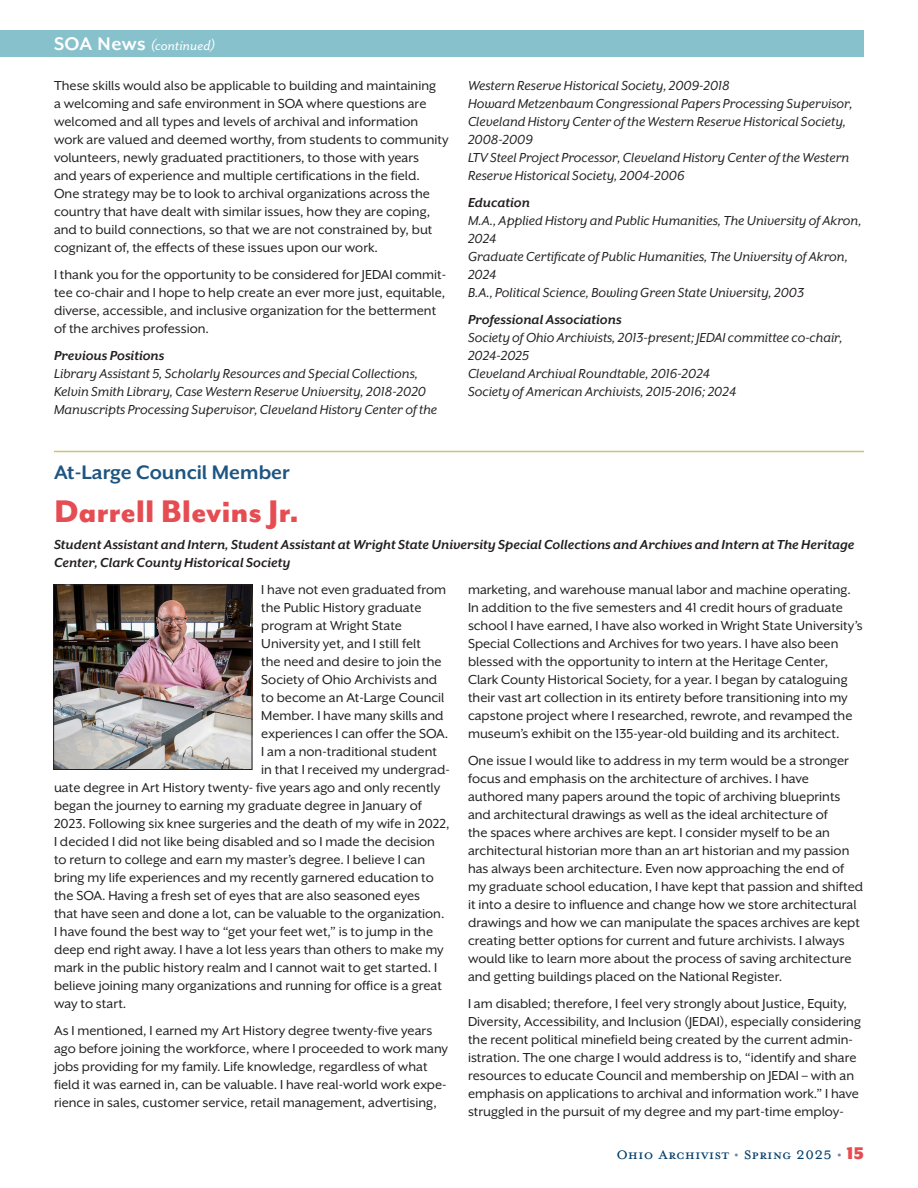
<style>
.page{position:relative;width:918px;height:1188px;background:#fff}
.page>*{position:absolute;margin:0;border:0;box-sizing:border-box;transform-origin:0 0}
.headline_2__small_no_span{font:800 36px "Mr Eaves Mod OT";letter-spacing:-.005em;color:#e54d53}
.subtitle_w_rule_above_no_span{font:700 22.5px "Mr Eaves XL San OT";color:#1e5581}
.t1{font:19.5px "Mrs Eaves Petite Caps OT";color:#003d6a}
.running_head{font:italic 16.5px "Mr Eaves San OT";color:#fff}
.basic{font:15px/18px "Mr Eaves XL San OT";color:#231f20}
.basic-2{font:italic 15px/18px "Mr Eaves XL San OT";color:#231f20}
.Paragraph_basic__span_allStyle_1{font:italic 700 15px/18px "Mr Eaves XL San OT";color:#231f20}
.s1{font-family:"Mr Eaves XL San OT";font-weight:700;font-style:normal;font-size:21px}
.s2{font-weight:700}
.s3{color:#7989a0}
.s4{font-family:"Mr Eaves XL San OT";font-weight:900;color:#e54d53}
</style>
<div class="page">
<div style="left:0;top:30px;width:864px;height:27px;background:#87c1cc"></div>
<hr style="left:54px;top:451px;width:810px;height:1px;background:#ccc56e">
<img style="left:55px;top:586px;width:195px;height:182px">
<div style="left:53px;top:584px;width:199px;height:186px;border:1px solid #231f20"></div>
<h1 class="running_head" style="left:54px;top:36px;width:163px"><span class="s1">SOA News</span> (continued)</h1>
<p class="basic" style="left:54px;top:77px;width:396px">These skills would also be applicable to building and maintaining<br>a welcoming and safe environment in SOA where questions are welcomed and all types and levels of archival and information work are valued and deemed worthy, from students to community volunteers, newly graduated practitioners, to those with years<br>and years of experience and multiple certifications in the field.<br>One strategy may be to look to archival organizations across the country that have dealt with similar issues, how they are coping, and to build connections, so that we are not constrained by, but cognizant of, the effects of these issues upon our work.</p>
<p class="basic" style="left:54px;top:266px;width:394px">I thank you for the opportunity to be considered for JEDAI commit&shy;tee co-chair and I hope to help create an ever more just, equitable, diverse, accessible, and inclusive organization for the betterment of the archives profession.</p>
<p class="basic-2" style="left:54px;top:347px;width:385px"><span class="s2">Previous Positions<br></span>Library Assistant 5, Scholarly Resources and Special Collections, Kelvin Smith Library, Case Western Reserve University, 2018-2020<br>Manuscripts Processing Supervisor, Cleveland History Center of the</p>
<p class="basic-2" style="left:468px;top:77px;width:386px">Western Reserve Historical Society, 2009-2018<br>Howard Metzenbaum Congressional Papers Processing Supervisor, Cleveland History Center of the Western Reserve Historical Society, 2008-2009<br>LTV Steel Project Processor, Cleveland History Center of the Western Reserve Historical Society, 2004-2006</p>
<p class="basic-2" style="left:468px;top:194px;width:395px"><span class="s2">Education<br></span>M.A., Applied History and Public Humanities, The University of Akron, 2024<br>Graduate Certificate of Public Humanities, The University of Akron, 2024<br>B.A., Political Science, Bowling Green State University, 2003</p>
<p class="basic-2" style="left:468px;top:311px;width:376px"><span class="s2">Professional Associations<br></span>Society of Ohio Archivists, 2013-present; JEDAI committee co-chair, 2024-2025<br>Cleveland Archival Roundtable, 2016-2024<br>Society of American Archivists, 2015-2016; 2024</p>
<p class="subtitle_w_rule_above_no_span" style="left:54px;top:460px;width:237px">At-Large Council Member</p>
<h2 class="headline_2__small_no_span" style="left:54px;top:490px;width:246px">Darrell Blevins Jr.</h2>
<p class="Paragraph_basic__span_allStyle_1" style="left:54px;top:536px;width:802px">Student Assistant and Intern, Student Assistant at Wright State University Special Collections and Archives and Intern at The Heritage<br>Center, Clark County Historical Society</p>
<p class="basic" style="left:261px;top:581px;width:186px">I have not even graduated from</p>
<p class="basic" style="left:261px;top:599px;width:162px">the Public History graduate</p>
<p class="basic" style="left:261px;top:617px;width:142px">program at Wright State</p>
<p class="basic" style="left:261px;top:635px;width:161px">University yet, and I still felt</p>
<p class="basic" style="left:261px;top:653px;width:182px">the need and desire to join the</p>
<p class="basic" style="left:261px;top:671px;width:177px">Society of Ohio Archivists and</p>
<p class="basic" style="left:261px;top:689px;width:185px">to become an At-Large Council</p>
<p class="basic" style="left:261px;top:707px;width:184px">Member. I have many skills and</p>
<p class="basic" style="left:261px;top:725px;width:189px">experiences I can offer the SOA.</p>
<p class="basic" style="left:261px;top:743px;width:177px">I am a non-traditional student</p>
<p class="basic" style="left:261px;top:761px;width:190px">in that I received my undergrad-</p>
<p class="basic" style="left:54px;top:779px;width:388px">uate degree in Art History twenty- five years ago and only recently</p>
<p class="basic" style="left:54px;top:797px;width:369px">began the journey to earning my graduate degree in January of</p>
<p class="basic" style="left:54px;top:815px;width:397px">2023. Following six knee surgeries and the death of my wife in 2022,</p>
<p class="basic" style="left:54px;top:833px;width:382px">I decided I did not like being disabled and so I made the decision</p>
<p class="basic" style="left:54px;top:851px;width:373px">to return to college and earn my master’s degree. I believe I can</p>
<p class="basic" style="left:54px;top:869px;width:381px">bring my life experiences and my recently garnered education to</p>
<p class="basic" style="left:54px;top:887px;width:368px">the SOA. Having a fresh set of eyes that are also seasoned eyes</p>
<p class="basic" style="left:54px;top:905px;width:392px">that have seen and done a lot, can be valuable to the organization.</p>
<p class="basic" style="left:54px;top:923px;width:381px">I have found the best way to “get your feet wet,” is to jump in the</p>
<p class="basic" style="left:54px;top:941px;width:391px">deep end right away. I have a lot less years than others to make my</p>
<p class="basic" style="left:54px;top:959px;width:385px">mark in the public history realm and I cannot wait to get started. I</p>
<p class="basic" style="left:54px;top:977px;width:390px">believe joining many organizations and running for office is a great</p>
<p class="basic" style="left:54px;top:995px;width:74px">way to start.</p>
<p class="basic" style="left:54px;top:1022px;width:396px">As I mentioned, I earned my Art History degree twenty-five years ago before joining the workforce, where I proceeded to work many jobs providing for my family. Life knowledge, regardless of what field it was earned in, can be valuable. I have real-world work expe&shy;rience in sales, customer service, retail management, advertising,</p>
<p class="basic" style="left:468px;top:581px;width:396px">marketing, and warehouse manual labor and machine operating.<br>In addition to the five semesters and 41 credit hours of graduate school I have earned, I have also worked in Wright State University’s Special Collections and Archives for two years. I have also been blessed with the opportunity to intern at the Heritage Center,<br>Clark County Historical Society, for a year. I began by cataloguing their vast art collection in its entirety before transitioning into my capstone project where I researched, rewrote, and revamped the museum’s exhibit on the 135-year-old building and its architect.</p>
<p class="basic" style="left:468px;top:752px;width:397px">One issue I would like to address in my term would be a stronger focus and emphasis on the architecture of archives. I have authored many papers around the topic of archiving blueprints and architectural drawings as well as the ideal architecture of<br>the spaces where archives are kept. I consider myself to be an architectural historian more than an art historian and my passion has always been architecture. Even now approaching the end of my graduate school education, I have kept that passion and shifted it into a desire to influence and change how we store architectural drawings and how we can manipulate the spaces archives are kept creating better options for current and future archivists. I always would like to learn more about the process of saving architecture and getting buildings placed on the National Register.</p>
<p class="basic" style="left:468px;top:995px;width:395px">I am disabled; therefore, I feel very strongly about Justice, Equity, Diversity, Accessibility, and Inclusion (JEDAI), especially considering the recent political minefield being created by the current admin&shy;istration. The one charge I would address is to, “identify and share resources to educate Council and membership on JEDAI – with an emphasis on applications to archival and information work.” I have struggled in the pursuit of my degree and my part-time employ-</p>
<h3 class="t1" style="left:616px;top:1146px;width:249px">Ohio Archivist <span class="s3">•</span> Spring 2025 <span class="s3">•</span> <span class="s4">15</span></h3>
</div>
